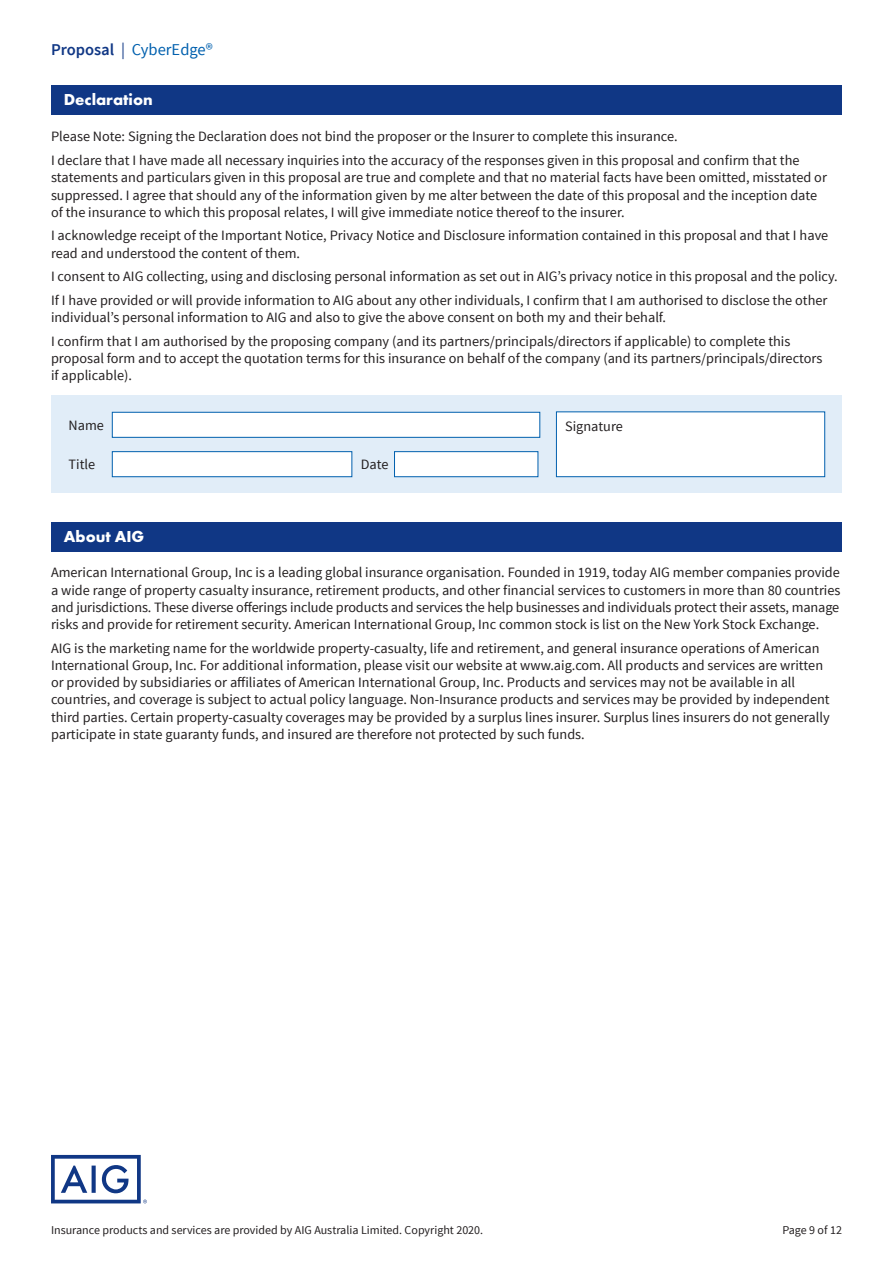
<style>
.page{position:relative;width:893px;height:1263px;background:#fff}
.page>*{position:absolute;margin:0;border:0;box-sizing:border-box;transform-origin:0 0}
.t1{font:16.5px "Source Sans Pro";color:#0160ae}
._11_Bold_Reverse_Hea{font:700 16.5px "Futura PT";color:#fff}
.Bodycopy{font:14.25px/17.2px "Source Sans Pro";color:#231f20}
.Form_Questions_bodyc{font:14.25px "Source Sans Pro";color:#231f20}
.Bodycopy-2{font:12px "Source Sans Pro";color:#231f20}
.s1{font-weight:600;color:#103785}
.s2{color:#103785}
</style>
<div class="page">
<div style="left:51px;top:85px;width:791px;height:30px;background:#103785"></div>
<div style="left:51px;top:522px;width:791px;height:30px;background:#103785"></div>
<div style="left:51px;top:395px;width:791px;height:97px;background:#e1edf8"></div>
<div style="left:112px;top:412px;width:428px;height:26px;background:#fff;border:1px solid #0160ae"></div>
<div style="left:112px;top:451px;width:240px;height:26px;background:#fff;border:1px solid #0160ae"></div>
<div style="left:394px;top:451px;width:144px;height:26px;background:#fff;border:1px solid #0160ae"></div>
<div style="left:556px;top:412px;width:269px;height:65px;background:#fff"></div>
<div style="left:556px;top:412px;width:269px;height:65px;border:1px solid #0160ae"></div>
<svg style="left:51px;top:1155px;width:96px;height:48px"></svg>
<p class="t1" style="left:51px;top:39px;width:163px"><span class="s1">Proposal</span> <span class="s2">|</span> CyberEdge®</p>
<p class="_11_Bold_Reverse_Hea" style="left:64px;top:89px;width:90px">Declaration</p>
<p class="Bodycopy" style="left:51px;top:128px;width:628px">Please Note: Signing the Declaration does not bind the proposer or the Insurer to complete this insurance.</p>
<p class="Bodycopy" style="left:51px;top:152px;width:777px">I declare that I have made all necessary inquiries into the accuracy of the responses given in this proposal and confirm that the statements and particulars given in this proposal are true and complete and that no material facts have been omitted, misstated or suppressed. I agree that should any of the information given by me alter between the date of this proposal and the inception date of the insurance to which this proposal relates, I will give immediate notice thereof to the insurer.</p>
<p class="Bodycopy" style="left:51px;top:227px;width:779px">I acknowledge receipt of the Important Notice, Privacy Notice and Disclosure information contained in this proposal and that I have read and understood the content of them.</p>
<p class="Bodycopy" style="left:51px;top:268px;width:788px">I consent to AIG collecting, using and disclosing personal information as set out in AIG’s privacy notice in this proposal and the policy.</p>
<p class="Bodycopy" style="left:51px;top:292px;width:778px">If I have provided or will provide information to AIG about any other individuals, I confirm that I am authorised to disclose the other individual’s personal information to AIG and also to give the above consent on both my and their behalf.</p>
<p class="Bodycopy" style="left:51px;top:333px;width:773px">I confirm that I am authorised by the proposing company (and its partners/principals/directors if applicable) to complete this proposal form and to accept the quotation terms for this insurance on behalf of the company (and its partners/principals/directors if applicable).</p>
<p class="Form_Questions_bodyc" style="left:69px;top:416px;width:37px">Name</p>
<p class="Form_Questions_bodyc" style="left:69px;top:456px;width:28px">Title</p>
<p class="Form_Questions_bodyc" style="left:361px;top:456px;width:29px">Date</p>
<p class="_11_Bold_Reverse_Hea" style="left:64px;top:526px;width:82px">About AIG</p>
<p class="Bodycopy" style="left:565px;top:418px;width:59px">Signature</p>
<p class="Bodycopy" style="left:51px;top:564px;width:791px;text-align:justify">American International Group, Inc is a leading global insurance organisation. Founded in 1919, today AIG member companies provide a wide range of property casualty insurance, retirement products, and other financial services to customers in more than 80 countries and jurisdictions. These diverse offerings include products and services the help businesses and individuals protect their assets, manage risks and provide for retirement security. American International Group, Inc common stock is list on the New York Stock Exchange.</p>
<p class="Bodycopy" style="left:51px;top:640px;width:780px">AIG is the marketing name for the worldwide property-casualty, life and retirement, and general insurance operations of American International Group, Inc. For additional information, please visit our website at www.aig.com. All products and services are written or provided by subsidiaries or affiliates of American International Group, Inc. Products and services may not be available in all countries, and coverage is subject to actual policy language. Non-Insurance products and services may be provided by independent third parties. Certain property-casualty coverages may be provided by a surplus lines insurer. Surplus lines insurers do not generally participate in state guaranty funds, and insured are therefore not protected by such funds.</p>
<p class="Bodycopy-2" style="left:51px;top:1222px;width:434px">Insurance products and services are provided by AIG Australia Limited. Copyright 2020.</p>
<p class="Bodycopy-2" style="left:782px;top:1222px;width:61px">Page 9 of 12</p>
</div>
